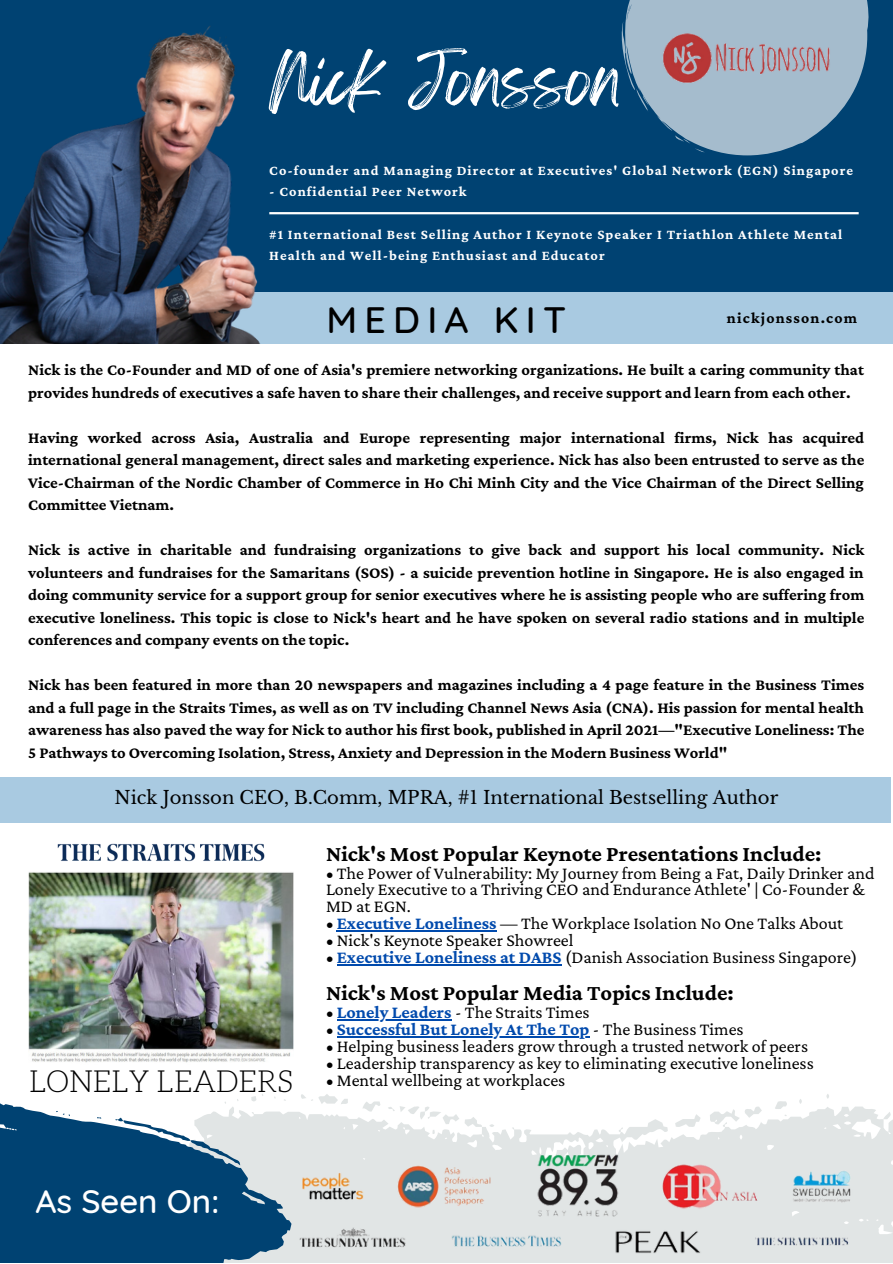
<style>
.page{position:relative;width:893px;height:1264px;background:#fff}
.page>*{position:absolute;margin:0;border:0;box-sizing:border-box;transform-origin:0 0}
.t1{font:59.1px "Feeling Passionate";color:#fff}
.t2{font:500 37.5px "Quicksand";letter-spacing:.195em;color:#000}
.t3{font:500 33px "Quicksand";color:#fff}
.t4{font:300 30px "Aleo";color:#000}
.t5{font:700 22.5px "Crimson Pro";color:#000}
.t6{font:18px/16.8px "Crimson Pro";color:#000}
.t7{font:18px "Libre Baskerville";color:#000}
.t8{font:700 18px "Crimson Pro";color:#004aad}
.t9{font:700 16.5px/22.5px "Crimson Pro";color:#000;text-align:justify}
.t10{font:700 15.75px "Crimson Pro";letter-spacing:.075em;color:#000}
.t11{font:700 14.25px/21.3px "Crimson Pro";letter-spacing:.075em;color:#fff}
.s1{font-weight:700;color:#004aad}
.s2{font-weight:400;color:#000}
</style>
<div class="page">
<div style="left:0;top:19px;width:892px;height:325px;background:#a9cae1"></div>
<div style="left:0;top:0;width:892px;height:292px;background:#004272"></div>
<img style="left:0;top:26px;width:278px;height:318px">
<svg style="left:621px;top:0;width:247px;height:155px"></svg>
<svg style="left:315px;top:1106px;width:577px;height:156px;fill:#e1e5e5"></svg>
<svg style="left:675px;top:1114px;width:25px;height:13px"></svg>
<svg style="left:362px;top:1101px;width:18px;height:11px"></svg>
<svg style="left:883px;top:1111px;width:8px;height:8px"></svg>
<svg style="left:489px;top:1123px;width:5px;height:4px"></svg>
<svg style="left:318px;top:1094px;width:30px;height:10px"></svg>
<svg style="left:774px;top:1101px;width:13px;height:15px"></svg>
<svg style="left:388px;top:1106px;width:94px;height:28px"></svg>
<svg style="left:709px;top:1106px;width:52px;height:20px"></svg>
<svg style="left:618px;top:1127px;width:6px;height:5px"></svg>
<svg style="left:0;top:956px;width:315px;height:306px;fill:#004272"></svg>
<svg style="left:56px;top:1110px;width:14px;height:6px"></svg>
<svg style="left:96px;top:1116px;width:6px;height:3px"></svg>
<svg style="left:114px;top:1095px;width:128px;height:86px"></svg>
<hr style="left:269px;top:212px;width:589px;height:2px;background:#fff">
<div style="left:0;top:777px;width:890px;height:45px;background:#a9cae1"></div>
<img style="left:290px;top:1137px;width:586px;height:122px">
<img style="left:28px;top:872px;width:265px;height:192px">
<img style="left:57px;top:843px;width:207px;height:18px">
<img style="left:656px;top:29px;width:181px;height:61px">
<hr style="left:337px;top:930px;width:159px;height:1px;background:#004aad">
<hr style="left:337px;top:964px;width:224px;height:1px;background:#004aad">
<hr style="left:337px;top:1019px;width:114px;height:1px;background:#004aad">
<hr style="left:337px;top:1036px;width:252px;height:1px;background:#004aad">
<h1 class="t1" style="left:269px;top:33px;width:354px">Nick Jonsson</h1>
<p class="t11" style="left:269px;top:159px;width:585px">Co-founder and Managing Director at Executives' Global Network (EGN) Singapore</p>
<p class="t11" style="left:269px;top:180px;width:199px">- Confidential Peer Network</p>
<p class="t11" style="left:269px;top:223px;width:574px">#1 International Best Selling Author I Keynote Speaker I Triathlon Athlete Mental<br>Health and Well-being Enthusiast and Educator</p>
<h2 class="t2" style="left:326px;top:296px;width:241px">MEDIA KIT</h2>
<p class="t10" style="left:727px;top:308px;width:132px">nickjonsson.com</p>
<p class="t9" style="left:28px;top:358px;width:837px">Nick is the Co-Founder and MD of one of Asia's premiere networking organizations. He built a caring community that provides hundreds of executives a safe haven to share their challenges, and receive support and learn from each other.</p>
<p class="t9" style="left:28px;top:426px;width:837px">Having worked across Asia, Australia and Europe representing major international firms, Nick has acquired international general management, direct sales and marketing experience. Nick has also been entrusted to serve as the Vice-Chairman of the Nordic Chamber of Commerce in Ho Chi Minh City and the Vice Chairman of the Direct Selling Committee Vietnam.</p>
<p class="t9" style="left:28px;top:538px;width:837px">Nick is active in charitable and fundraising organizations to give back and support his local community. Nick volunteers and fundraises for the Samaritans (SOS) - a suicide prevention hotline in Singapore. He is also engaged in doing community service for a support group for senior executives where he is assisting people who are suffering from executive loneliness. This topic is close to Nick's heart and he have spoken on several radio stations and in multiple conferences and company events on the topic.</p>
<p class="t9" style="left:28px;top:673px;width:837px">Nick has been featured in more than 20 newspapers and magazines including a 4 page feature in the Business Times and a full page in the Straits Times, as well as on TV including Channel News Asia (CNA). His passion for mental health awareness has also paved the way for Nick to author his first book, published in April 2021—"Executive Loneliness: The 5 Pathways to Overcoming Isolation, Stress, Anxiety and Depression in the Modern Business World"</p>
<p class="t7" style="left:114px;top:787px;width:665px">Nick Jonsson CEO, B.Comm, MPRA, #1 International Bestselling Author</p>
<h3 class="t4" style="left:29px;top:1067px;width:265px">LONELY LEADERS</h3>
<h3 class="t5" style="left:326px;top:840px;width:497px">Nick's Most Popular Keynote Presentations Include:</h3>
<p class="t6" style="left:326px;top:864px;width:550px">• The Power of Vulnerability: My Journey from Being a Fat, Daily Drinker and<br>Lonely Executive to a Thriving CEO and Endurance Athlete' | Co-Founder &amp;<br>MD at EGN.</p>
<p class="t6" style="left:326px;top:914px;width:518px">• <span class="s1">Executive Loneliness</span> — The Workplace Isolation No One Talks About</p>
<p class="t6" style="left:326px;top:931px;width:249px">• Nick's Keynote Speaker Showreel</p>
<p class="t6" style="left:326px;top:948px;width:533px">• <span class="s1">Executive Loneliness at DABS</span> (Danish Association Business Singapore)</p>
<h3 class="t5" style="left:326px;top:979px;width:409px">Nick's Most Popular Media Topics Include:</h3>
<p class="t6" style="left:326px;top:1003px;width:265px">• <span class="s1">Lonely Leaders</span> - The Straits Times</p>
<p class="t8" style="left:326px;top:1018px;width:419px"><span class="s2">•</span> Successful But Lonely At The Top <span class="s2">- The Business Times</span></p>
<p class="t6" style="left:326px;top:1037px;width:483px">• Helping business leaders grow through a trusted network of peers</p>
<p class="t6" style="left:326px;top:1054px;width:489px">• Leadership transparency as key to eliminating executive loneliness</p>
<p class="t6" style="left:326px;top:1070px;width:241px">• Mental wellbeing at workplaces</p>
<h3 class="t3" style="left:35px;top:1179px;width:185px">As Seen On:</h3>
</div>
